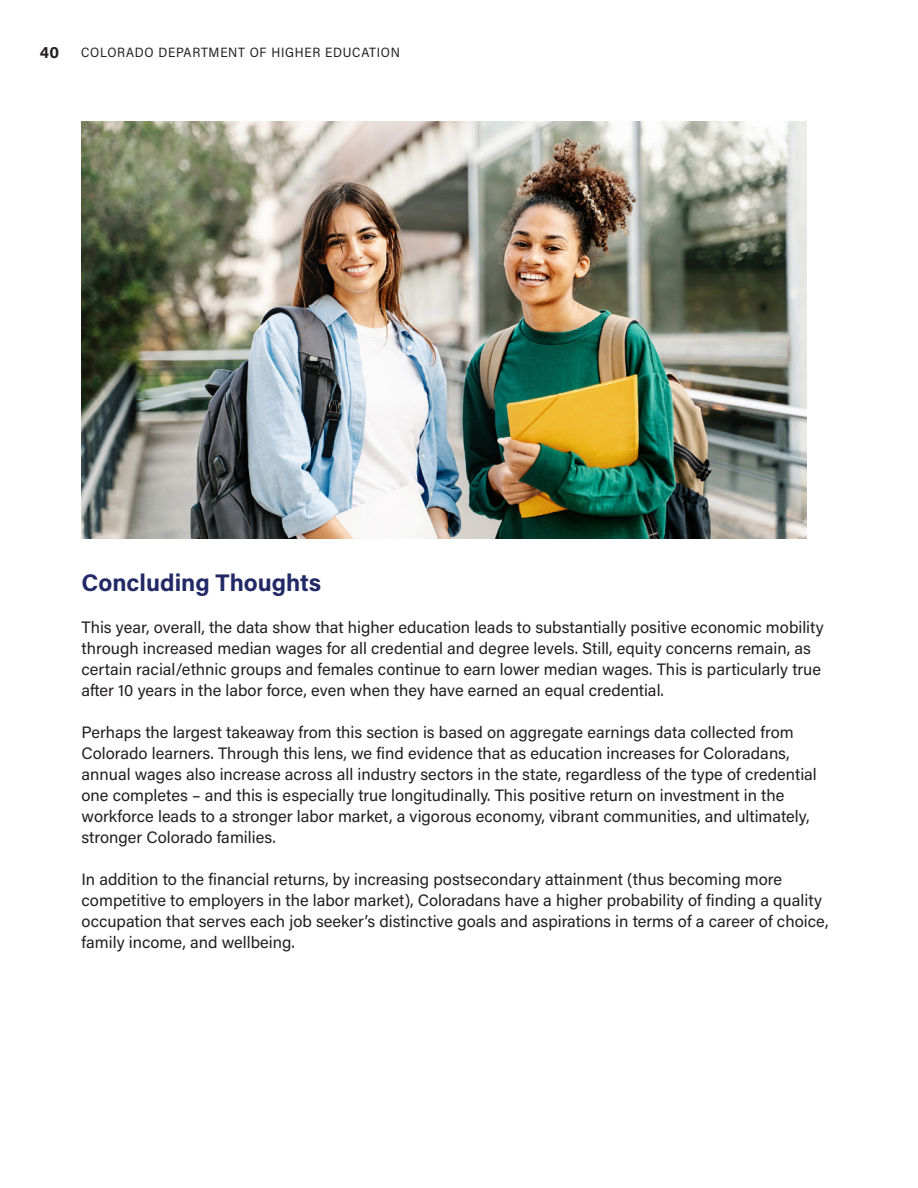
<style>
.page{position:relative;width:918px;height:1188px;background:#fff}
.page>*{position:absolute;margin:0;border:0;box-sizing:border-box;transform-origin:0 0}
.Body_Copy{font:700 24px "Acumin Pro";color:#212a66}
.Body_Copy-2{font:16.5px/21px "Acumin Pro";color:#231f20}
.t1{font:700 16.5px "Acumin Pro";color:#231f20}
.t2{font:13.5px "Acumin Pro Semi Cond";letter-spacing:.055em;color:#231f20}
</style>
<div class="page">
<img style="left:81px;top:122px;width:726px;height:416px">
<p class="t1" style="left:40px;top:40px;width:21px">40</p>
<p class="t2" style="left:81px;top:43px;width:320px">COLORADO DEPARTMENT OF HIGHER EDUCATION</p>
<p class="Body_Copy" style="left:82px;top:566px;width:241px">Concluding Thoughts</p>
<p class="Body_Copy-2" style="left:82px;top:616px;width:744px">This year, overall, the data show that higher education leads to substantially positive economic mobility through increased median wages for all credential and degree levels. Still, equity concerns remain, as certain racial/ethnic groups and females continue to earn lower median wages. This is particularly true after 10 years in the labor force, even when they have earned an equal credential.</p>
<p class="Body_Copy-2" style="left:82px;top:721px;width:737px">Perhaps the largest takeaway from this section is based on aggregate earnings data collected from Colorado learners. Through this lens, we find evidence that as education increases for Coloradans, annual wages also increase across all industry sectors in the state, regardless of the type of credential one completes – and this is especially true longitudinally. This positive return on investment in the workforce leads to a stronger labor market, a vigorous economy, vibrant communities, and ultimately, stronger Colorado families.</p>
<p class="Body_Copy-2" style="left:82px;top:868px;width:748px">In addition to the financial returns, by increasing postsecondary attainment (thus becoming more competitive to employers in the labor market), Coloradans have a higher probability of finding a quality occupation that serves each job seeker’s distinctive goals and aspirations in terms of a career of choice, family income, and wellbeing.</p>
</div>
